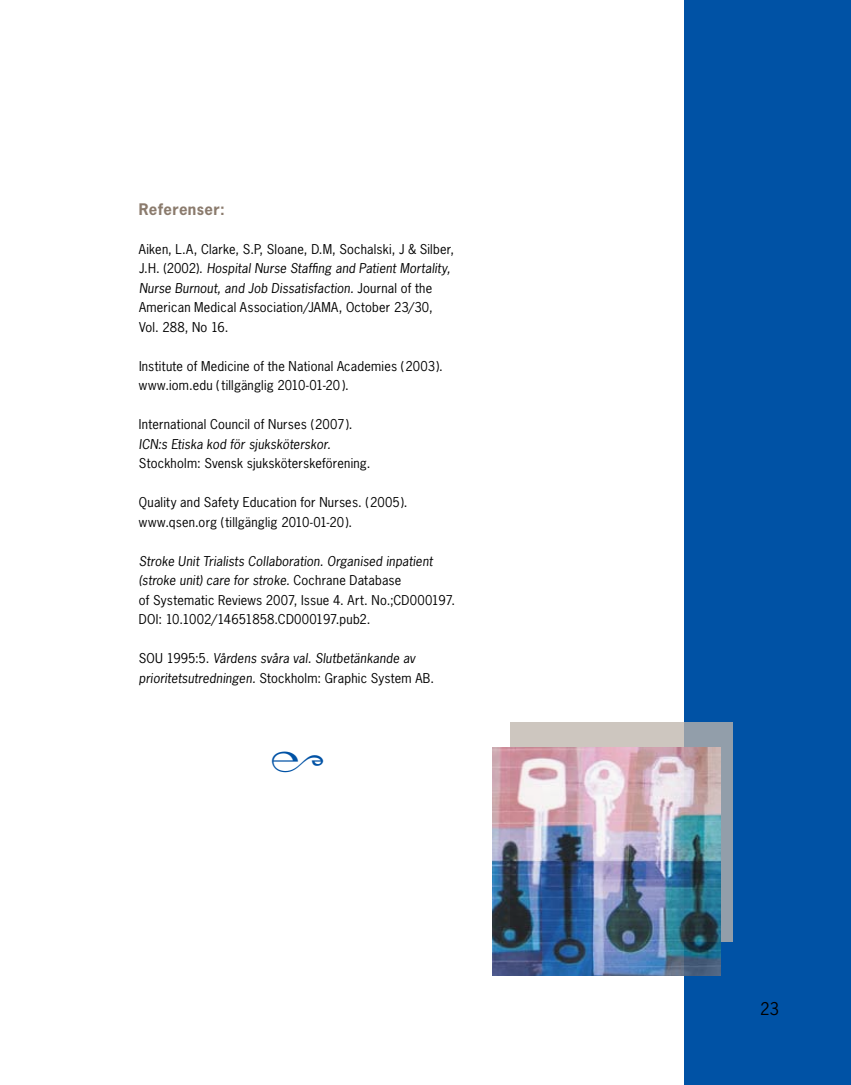
<style>
.page{position:relative;width:851px;height:1085px;background:#fff}
.page>*{position:absolute;margin:0;border:0;box-sizing:border-box;transform-origin:0 0}
.t1{font:16.5px "News Gothic Std";color:#000}
.t2{font:700 15px "News Gothic Std";color:#8b7b6d}
.t3{font:12.75px/19.5px "News Gothic Std";letter-spacing:.01em;color:#000}
.t4{font:italic 12.75px/19.5px "News Gothic Std";letter-spacing:.01em;color:#000}
.s1{font-style:italic}
.s2{font-style:normal}
</style>
<div class="page">
<div style="left:684px;top:0;width:166px;height:1084px;background:#0052a5"></div>
<svg style="left:510px;top:722px;width:222px;height:219px;background:#b1b4b5"></svg>
<img style="left:492px;top:747px;width:228px;height:228px">
<p class="t2" style="left:139px;top:199px;width:87px">Referenser:</p>
<p class="t3" style="left:139px;top:239px;width:316px">Aiken, L.A, Clarke, S.P, Sloane, D.M, Sochalski, J &amp; Silber, J.H. (2002). <span class="s1">Hospital Nurse Staffing and Patient Mortality, Nurse Burnout, and Job Dissatisfaction.</span> Journal of the American Medical Association/JAMA, October 23/30, Vol. 288, No 16.</p>
<p class="t3" style="left:139px;top:356px;width:305px">Institute of Medicine of the National Academies (2003). www.iom.edu ( tillgänglig 2010-01-20).</p>
<p class="t3" style="left:139px;top:414px;width:215px">International Council of Nurses (2007).</p>
<p class="t4" style="left:139px;top:434px;width:193px">ICN:s Etiska kod för sjuksköterskor.</p>
<p class="t3" style="left:139px;top:453px;width:233px">Stockholm: Svensk sjuksköterskeförening.</p>
<p class="t3" style="left:139px;top:492px;width:270px">Quality and Safety Education for Nurses. (2005). www.qsen.org (tillgänglig 2010-01-20).</p>
<p class="t3" style="left:139px;top:551px;width:317px"><span class="s1">Stroke Unit Trialists Collaboration. Organised inpatient (stroke unit) care for stroke.</span> Cochrane Database<br>of Systematic Reviews 2007, Issue 4. Art. No.;CD000197.<br>DOI : 10.1002/14651858.CD000197.pub2.</p>
<p class="t4" style="left:139px;top:649px;width:296px"><span class="s2">SOU 1995:5.</span> Vårdens svåra val. Slutbetänkande av prioritetsutredningen. <span class="s2">Stockholm: Graphic System AB .</span></p>
<p class="t1" style="left:760px;top:997px;width:20px">23</p>
</div>
